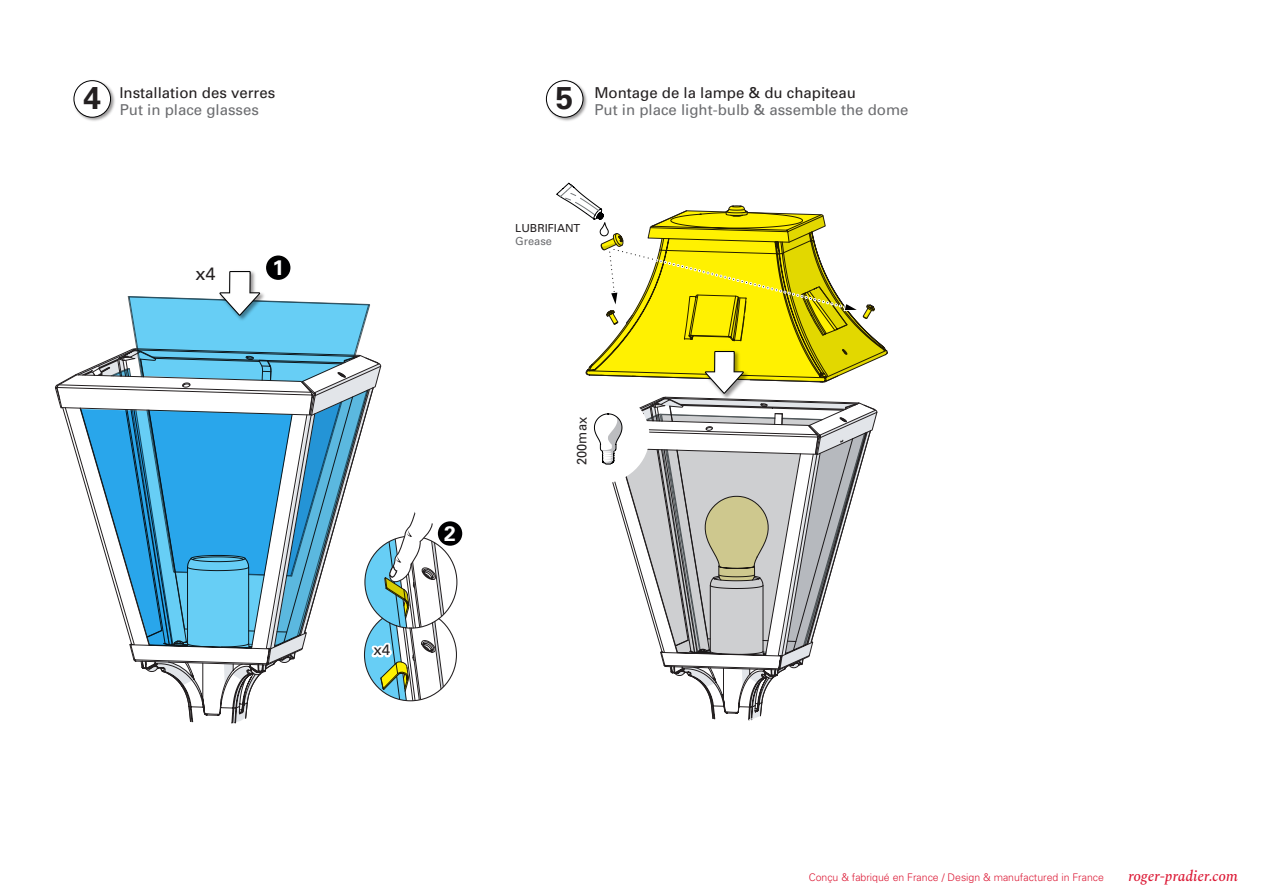
<style>
.page{position:relative;width:1263px;height:893px;background:#fff}
.page>*{position:absolute;margin:0;border:0;box-sizing:border-box;transform-origin:0 0}
.t1{font:700 31.5px "Univers LT Std";color:#231f20}
.t2{font:700 21px "Univers LT Std";color:#fff}
.t3{font:18px "Univers";color:#231f20}
.t4{font:15px "Univers";color:#6c6d70}
.t5{font:15px "Univers";color:#231f20}
.t6{font:italic 500 15px "Spectral";color:#dc1a36}
.t7{font:13.5px "Univers";color:#262324;scale:.95 1}
.t8{font:11.1px "Univers";color:#231f20}
.t9{font:11.1px "Univers";color:#6c6d70}
.t10{font:300 10.5px "Univers";color:#dc1a36}
</style>
<div class="page">
<img style="left:73px;top:80px;width:42px;height:41px">
<div style="left:74px;top:81px;width:37px;height:36px;background:#fff;border-radius:50%"></div>
<div style="left:74px;top:80px;width:37px;height:37px;border:1px solid #000001;border-radius:50%"></div>
<img style="left:545px;top:80px;width:42px;height:41px">
<div style="left:546px;top:81px;width:37px;height:36px;background:#fff;border-radius:50%"></div>
<div style="left:546px;top:80px;width:37px;height:37px;border:1px solid #000001;border-radius:50%"></div>
<div style="left:438px;top:521px;width:24px;height:25px;background:#000001;border-radius:50%"></div>
<svg style="left:55px;top:271px;width:402px;height:453px"></svg>
<div style="left:266px;top:255px;width:24px;height:25px;background:#000001;border-radius:50%"></div>
<svg style="left:556px;top:182px;width:332px;height:539px"></svg>
<h1 class="t1" style="left:83px;top:80px;width:19px">4</h1>
<p class="t5" style="left:119px;top:84px;width:157px">Installation des verres</p>
<p class="t4" style="left:120px;top:101px;width:141px">Put in place glasses</p>
<p class="t3" style="left:195px;top:263px;width:22px">x4</p>
<h2 class="t2" style="left:272px;top:255px;width:13px">1</h2>
<h1 class="t1" style="left:556px;top:80px;width:19px">5</h1>
<p class="t5" style="left:594px;top:84px;width:263px">Montage de la lampe &amp; du chapiteau</p>
<p class="t4" style="left:594px;top:101px;width:316px">Put in place light-bulb &amp; assemble the dome</p>
<p class="t8" style="left:515px;top:222px;width:67px">LUBRIFIANT</p>
<p class="t9" style="left:515px;top:235px;width:38px">Grease</p>
<p class="t5" style="left:373px;top:641px;width:18px">x4</p>
<h2 class="t2" style="left:444px;top:521px;width:13px">2</h2>
<p class="t7" style="left:574px;top:465px;width:52px;rotate:-90deg">200max</p>
<p class="t10" style="left:809px;top:871px;width:297px">Conçu &amp; fabriqué en France / Design &amp; manufactured in France</p>
<p class="t6" style="left:1128px;top:865px;width:111px">roger-pradier.com</p>
</div>
